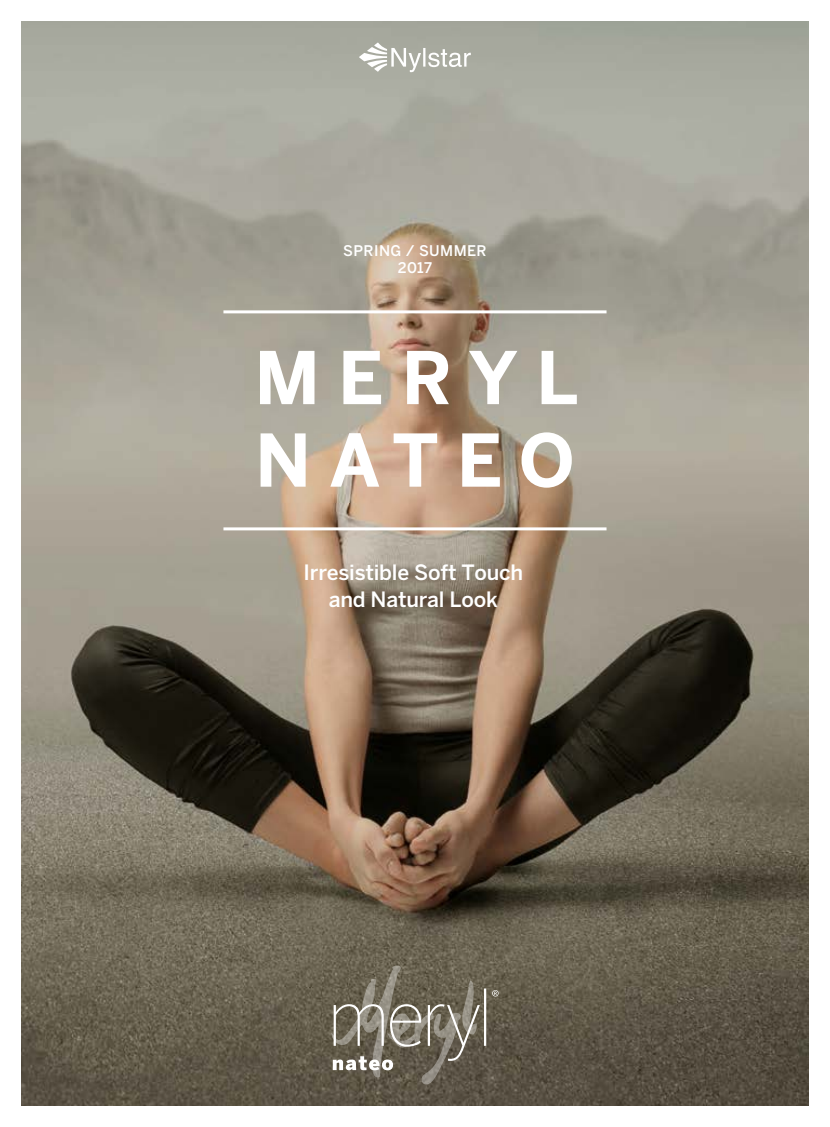
<style>
.page{position:relative;width:830px;height:1127px;background:#fff}
.page>*{position:absolute;margin:0;border:0;box-sizing:border-box;transform-origin:0 0}
.t1{font:700 72px/82.5px "Benton Sans";letter-spacing:.25em;color:#fff}
.t2{font:500 21px/27px "Benton Sans";letter-spacing:-.01em;color:#fff;text-align:center}
.t3{font:500 14.7px/17.5px "Benton Sans";letter-spacing:.025em;color:#fff;text-align:center}
</style>
<div class="page">
<img style="left:21px;top:21px;width:787px;height:1085px">
<svg style="left:492px;top:990px;width:6px;height:6px"></svg>
<svg style="left:331px;top:965px;width:155px;height:120px;background:#787264"></svg>
<hr style="left:223px;top:527px;width:383px;height:3px;background:#fff">
<svg style="left:359px;top:42px;width:111px;height:30px"></svg>
<hr style="left:223px;top:310px;width:383px;height:3px;background:#fff">
<p class="t3" style="left:343px;top:241px;width:145px">SPRING / SUMMER<br>2017</p>
<h1 class="t1" style="left:254px;top:336px;width:325px">MERYL<br>NATEO</h1>
<p class="t2" style="left:303px;top:559px;width:221px">Irresistible Soft Touch and Natural Look</p>
</div>
